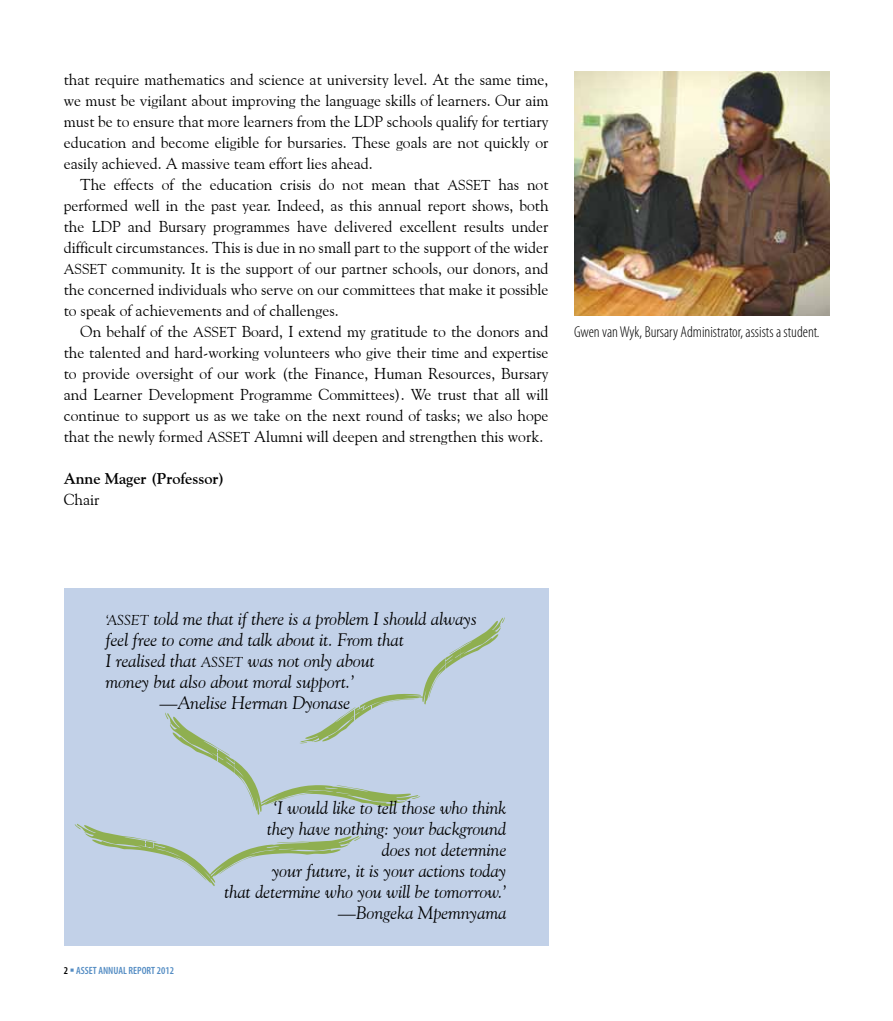
<style>
.page{position:relative;width:893px;height:1021px;background:#fff}
.page>*{position:absolute;margin:0;border:0;box-sizing:border-box;transform-origin:0 0}
.t1{font:italic 18px/21px "Goudy Old Style BT";color:#000;text-align:right}
.t2{font:15.75px/21px "Goudy Old Style BT";color:#000;text-align:justify}
.t3{font:300 condensed 15.75px "Myriad Pro";color:#000}
.t4{font:700 15.75px "Goudy Old Style BT";color:#000}
.t5{font:600 condensed 10.5px "Myriad Pro";color:#538cc3}
.s1{font-size:14.25px}
.s2{color:#000}
</style>
<div class="page">
<div style="left:64px;top:588px;width:485px;height:357px;background:#c2d1e8"></div>
<svg style="left:75px;top:823px;width:286px;height:63px"></svg>
<svg style="left:165px;top:617px;width:340px;height:197px"></svg>
<img style="left:574px;top:71px;width:255px;height:245px">
<p class="t2" style="left:64px;top:69px;width:486px">that require mathematics and science at university level. At the same time, we must be vigilant about improving the language skills of learners. Our aim must be to ensure that more learners from the LDP schools qualify for tertiary education and become eligible for bursaries. These goals are not quickly or easily achieved. A massive team effort lies ahead.</p>
<p class="t2" style="left:64px;top:174px;width:486px;text-indent:17px">The effects of the education crisis do not mean that <span class="s1">ASSET</span> has not performed well in the past year. Indeed, as this annual report shows, both the LDP and Bursary programmes have delivered excellent results under difficult circumstances. This is due in no small part to the support of the wider <span class="s1">ASSET</span> community. It is the support of our partner schools, our donors, and the concerned individuals who serve on our committees that make it possible to speak of achievements and of challenges.</p>
<p class="t2" style="left:64px;top:321px;width:486px;text-indent:17px">On behalf of the <span class="s1">ASSET</span> Board, I extend my gratitude to the donors and the talented and hard-working volunteers who give their time and expertise to provide oversight of our work (the Finance, Human Resources, Bursary and Learner Development Programme Committees). We trust that all will continue to support us as we take on the next round of tasks; we also hope that the newly formed <span class="s1">ASSET</span> Alumni will deepen and strengthen this work.</p>
<p class="t4" style="left:64px;top:469px;width:162px">Anne Mager (Professor)</p>
<p class="t2" style="left:64px;top:489px;width:37px">Chair</p>
<p class="t3" style="left:574px;top:322px;width:247px">Gwen van Wyk, Bursary Administrator, assists a student.</p>
<p class="t1" style="left:106px;top:608px;width:373px"><span class="s1">‘ASSET</span> told me that if there is a problem I should always</p>
<p class="t1" style="left:106px;top:629px;width:300px">feel free to come and talk about it. From that</p>
<p class="t1" style="left:106px;top:650px;width:270px">I realised that <span class="s1">ASSET</span> was not only about</p>
<p class="t1" style="left:106px;top:671px;width:250px">money but also about moral support.’</p>
<p class="t1" style="left:160px;top:692px;width:192px">—Anelise Herman Dyonase</p>
<p class="t5" style="left:64px;top:963px;width:112px"><span class="s2">2</span> ▪ ASSET ANNUAL REPORT 2012</p>
<p class="t1" style="left:225px;top:797px;width:283px">‘I would like to tell those who think<br>they have nothing: your background<br>does not determine<br>your future, it is your actions today<br>that determine who you will be tomorrow.’ —Bongeka Mpemnyama</p>
</div>
